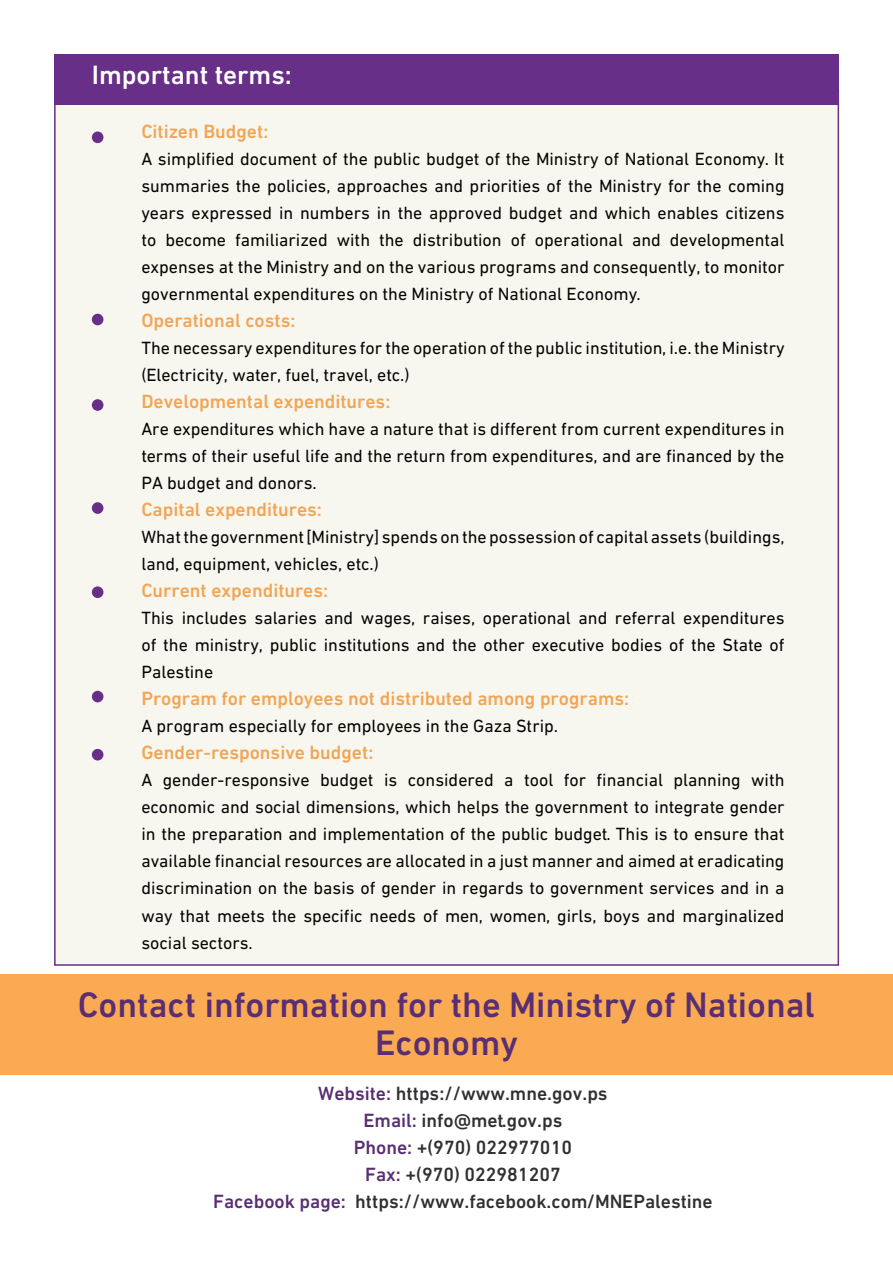
<style>
.page{position:relative;width:893px;height:1263px;background:#fff}
.page>*{position:absolute;margin:0;border:0;box-sizing:border-box;transform-origin:0 0}
.t1{font:500 36px/37.5px "DIN Next Arabic";color:#592e73;text-align:center}
.t2{font:500 27px "DIN Next Arabic";color:#fff}
.t3{font:500 19.5px "DIN Next Arabic";color:#f2a555}
.t4{font:500 19.5px/27px "DIN Next Arabic";color:#322f33;text-align:center}
.t5{font:18px/27px "DIN Next Arabic";color:#040503;text-align:justify}
.s1{color:#592e73}
</style>
<div class="page">
<div style="left:54px;top:89px;width:785px;height:877px;background:#f8f7ef;border:2px solid #662f89"></div>
<div style="left:54px;top:54px;width:785px;height:51px;background:#672f87"></div>
<div style="left:92px;top:132px;width:11px;height:11px;background:#672f87;border-radius:50%"></div>
<div style="left:92px;top:314px;width:11px;height:11px;background:#672f87;border-radius:50%"></div>
<div style="left:92px;top:399px;width:11px;height:12px;background:#672f87;border-radius:50%"></div>
<div style="left:92px;top:502px;width:11px;height:12px;background:#672f87;border-radius:50%"></div>
<div style="left:92px;top:586px;width:11px;height:12px;background:#672f87;border-radius:50%"></div>
<div style="left:92px;top:691px;width:11px;height:11px;background:#672f87;border-radius:50%"></div>
<div style="left:92px;top:749px;width:11px;height:11px;background:#672f87;border-radius:50%"></div>
<div style="left:0;top:974px;width:893px;height:101px;background:#f9aa53"></div>
<h2 class="t2" style="left:92px;top:59px;width:201px">Important terms:</h2>
<p class="t3" style="left:141px;top:120px;width:129px">Citizen Budget:</p>
<p class="t5" style="left:141px;top:146px;width:645px">A simplified document of the public budget of the Ministry of National Economy. It summaries the policies, approaches and priorities of the Ministry for the coming years expressed in numbers in the approved budget and which enables citizens to become familiarized with the distribution of operational and developmental expenses at the Ministry and on the various programs and consequently, to monitor governmental expenditures on the Ministry of National Economy.</p>
<p class="t3" style="left:141px;top:309px;width:156px">Operational costs:</p>
<p class="t5" style="left:141px;top:335px;width:645px">The necessary expenditures for the operation of the public institution, i.e. the Ministry (Electricity, water, fuel, travel, etc.)</p>
<p class="t3" style="left:141px;top:390px;width:251px">Developmental expenditures:</p>
<p class="t5" style="left:141px;top:416px;width:645px">Are expenditures which have a nature that is different from current expenditures in terms of their useful life and the return from expenditures, and are financed by the PA budget and donors.</p>
<p class="t3" style="left:141px;top:498px;width:182px">Capital expenditures:</p>
<p class="t5" style="left:141px;top:524px;width:645px">What the government [Ministry] spends on the possession of capital assets (buildings, land, equipment, vehicles, etc.)</p>
<p class="t3" style="left:141px;top:579px;width:188px">Current expenditures:</p>
<p class="t5" style="left:141px;top:605px;width:645px">This includes salaries and wages, raises, operational and referral expenditures of the ministry, public institutions and the other executive bodies of the State of Palestine</p>
<p class="t3" style="left:141px;top:687px;width:489px">Program for employees not distributed among programs:</p>
<p class="t5" style="left:141px;top:713px;width:418px">A program especially for employees in the Gaza Strip.</p>
<p class="t3" style="left:141px;top:741px;width:234px">Gender-responsive budget:</p>
<p class="t5" style="left:141px;top:767px;width:645px">A gender-responsive budget is considered a tool for financial planning with economic and social dimensions, which helps the government to integrate gender in the preparation and implementation of the public budget. This is to ensure that available financial resources are allocated in a just manner and aimed at eradicating discrimination on the basis of gender in regards to government services and in a way that meets the specific needs of men, women, girls, boys and marginalized social sectors.</p>
<h1 class="t1" style="left:78px;top:986px;width:739px">Contact information for the Ministry of National<br>Economy</h1>
<p class="t4" style="left:213px;top:1080px;width:501px"><span class="s1">Website:</span> https://www.mne.gov.ps<br><span class="s1">Email:</span> info@met.gov.ps<br><span class="s1">Phone:</span> +(970) 022977010<br><span class="s1">Fax:</span> +(970) 022981207<br><span class="s1">Facebook page:</span> https://www.facebook.com/MNEPalestine</p>
</div>
